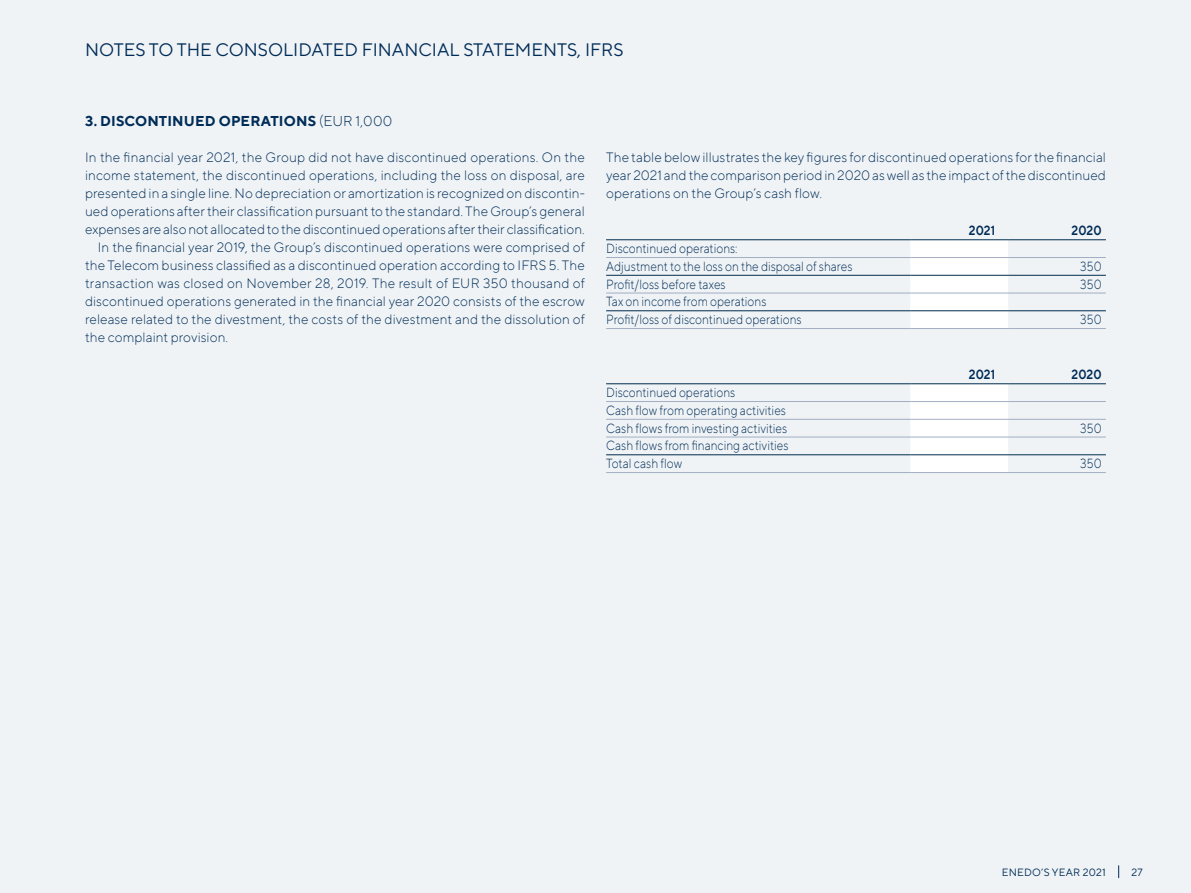
<style>
.page{position:relative;width:1191px;height:893px;background:#eff3f5}
.page>*{position:absolute;margin:0;border:0;box-sizing:border-box;transform-origin:0 0}
.t1{font:18px "TT Norms Pro";color:#002c58}
.t2{font:700 14.25px "TT Norms Pro";letter-spacing:.01em;color:#002c58}
.t3{font:300 13.5px/18px "TT Norms Pro";letter-spacing:.005em;color:#002c58;text-align:justify}
.t4{font:300 13.2px/17.7px "TT Norms Pro";letter-spacing:.005em;color:#002c58;scale:.9 1}
.t5{font:600 13.2px "TT Norms Pro";letter-spacing:.01em;color:#002c58;scale:.9 1}
.t6{font:10.5px "TT Norms Pro";letter-spacing:.02em;color:#002c58}
.s1{font-weight:300}
</style>
<div class="page">
<svg style="left:1118px;top:866px;width:1px;height:12px"></svg>
<div style="left:910px;top:240px;width:98px;height:88px;background:#fff"></div>
<hr style="left:606px;top:275px;width:304px;height:1px;background:#002c4d">
<hr style="left:606px;top:311px;width:304px;height:1px;background:#002c4d">
<hr style="left:910px;top:275px;width:98px;height:1px;background:#002c4d">
<hr style="left:910px;top:311px;width:98px;height:1px;background:#002c4d">
<hr style="left:1008px;top:275px;width:98px;height:1px;background:#002c4d">
<hr style="left:1008px;top:311px;width:98px;height:1px;background:#002c4d">
<hr style="left:606px;top:239px;width:304px;height:1px;background:#002c4d">
<hr style="left:910px;top:239px;width:98px;height:1px;background:#002c4d">
<hr style="left:1008px;top:239px;width:98px;height:1px;background:#002c4d">
<hr style="left:606px;top:257px;width:304px;height:1px;background:#a2aec3">
<hr style="left:606px;top:293px;width:304px;height:1px;background:#a2aec3">
<hr style="left:606px;top:328px;width:304px;height:1px;background:#a2aec3">
<hr style="left:910px;top:257px;width:98px;height:1px;background:#a2aec3">
<hr style="left:1008px;top:257px;width:98px;height:1px;background:#a2aec3">
<hr style="left:910px;top:293px;width:98px;height:1px;background:#a2aec3">
<hr style="left:1008px;top:293px;width:98px;height:1px;background:#a2aec3">
<hr style="left:910px;top:328px;width:98px;height:1px;background:#a2aec3">
<hr style="left:1008px;top:328px;width:98px;height:1px;background:#a2aec3">
<div style="left:910px;top:384px;width:98px;height:88px;background:#fff"></div>
<hr style="left:606px;top:455px;width:304px;height:1px;background:#002c4d">
<hr style="left:910px;top:455px;width:98px;height:1px;background:#002c4d">
<hr style="left:1008px;top:455px;width:98px;height:1px;background:#002c4d">
<hr style="left:606px;top:383px;width:304px;height:1px;background:#002c4d">
<hr style="left:910px;top:383px;width:98px;height:1px;background:#002c4d">
<hr style="left:1008px;top:383px;width:98px;height:1px;background:#002c4d">
<hr style="left:606px;top:401px;width:304px;height:1px;background:#a2aec3">
<hr style="left:606px;top:419px;width:304px;height:1px;background:#a2aec3">
<hr style="left:606px;top:437px;width:304px;height:1px;background:#a2aec3">
<hr style="left:606px;top:472px;width:304px;height:1px;background:#a2aec3">
<hr style="left:910px;top:401px;width:98px;height:1px;background:#a2aec3">
<hr style="left:1008px;top:401px;width:98px;height:1px;background:#a2aec3">
<hr style="left:910px;top:419px;width:98px;height:1px;background:#a2aec3">
<hr style="left:1008px;top:419px;width:98px;height:1px;background:#a2aec3">
<hr style="left:910px;top:437px;width:98px;height:1px;background:#a2aec3">
<hr style="left:1008px;top:437px;width:98px;height:1px;background:#a2aec3">
<hr style="left:910px;top:472px;width:98px;height:1px;background:#a2aec3">
<hr style="left:1008px;top:472px;width:98px;height:1px;background:#a2aec3">
<h1 class="t1" style="left:85px;top:37px;width:540px">NOTES TO THE CONSOLIDATED FINANCIAL STATEMENTS, IFRS</h1>
<p class="t2" style="left:85px;top:110px;width:309px">3. DISCONTINUED OPERATIONS <span class="s1">(EUR 1,000</span></p>
<p class="t3" style="left:85px;top:147px;width:501px">In the financial year 2021, the Group did not have discontinued operations. On the</p>
<p class="t3" style="left:85px;top:165px;width:501px">income statement, the discontinued operations, including the loss on disposal, are</p>
<p class="t3" style="left:85px;top:183px;width:501px">presented in a single line. No depreciation or amortization is recognized on discontin-</p>
<p class="t3" style="left:85px;top:201px;width:501px">ued operations after their classification pursuant to the standard. The Group’s general</p>
<p class="t3" style="left:85px;top:219px;width:501px">expenses are also not allocated to the discontinued operations after their classification.</p>
<p class="t3" style="left:98px;top:237px;width:488px">In the financial year 2019, the Group’s discontinued operations were comprised of</p>
<p class="t3" style="left:85px;top:255px;width:501px">the Telecom business classified as a discontinued operation according to IFRS 5. The</p>
<p class="t3" style="left:85px;top:273px;width:501px">transaction was closed on November 28, 2019. The result of EUR 350 thousand of</p>
<p class="t3" style="left:85px;top:291px;width:501px">discontinued operations generated in the financial year 2020 consists of the escrow</p>
<p class="t3" style="left:85px;top:309px;width:501px">release related to the divestment, the costs of the divestment and the dissolution of</p>
<p class="t3" style="left:85px;top:327px;width:145px">the complaint provision.</p>
<p class="t3" style="left:606px;top:147px;width:501px">The table below illustrates the key figures for discontinued operations for the financial year 2021 and the comparison period in 2020 as well as the impact of the discontinued operations on the Group’s cash flow.</p>
<p class="t5" style="left:969px;top:221px;width:31px">2021</p>
<p class="t5" style="left:1071px;top:221px;width:35px">2020</p>
<p class="t4" style="left:606px;top:239px;width:275px">Discontinued operations:<br>Adjustment to the loss on the disposal of shares</p>
<p class="t4" style="left:1080px;top:256px;width:25px">350</p>
<p class="t4" style="left:606px;top:274px;width:134px">Profit/loss before taxes</p>
<p class="t4" style="left:1080px;top:274px;width:25px">350</p>
<p class="t4" style="left:606px;top:292px;width:219px">Tax on income from operations<br>Profit/loss of discontinued operations</p>
<p class="t4" style="left:1080px;top:310px;width:25px">350</p>
<p class="t4" style="left:606px;top:383px;width:203px">Discontinued operations<br>Cash flow from operating activities<br>Cash flows from investing activities</p>
<p class="t4" style="left:606px;top:436px;width:204px">Cash flows from financing activities<br>Total cash flow</p>
<p class="t5" style="left:969px;top:365px;width:31px">2021</p>
<p class="t5" style="left:1071px;top:365px;width:35px">2020</p>
<p class="t4" style="left:1080px;top:418px;width:25px">350</p>
<p class="t4" style="left:1080px;top:454px;width:25px">350</p>
<p class="t6" style="left:1002px;top:865px;width:106px">ENEDO’S YEAR 2021</p>
<p class="t6" style="left:1131px;top:865px;width:13px">27</p>
</div>
